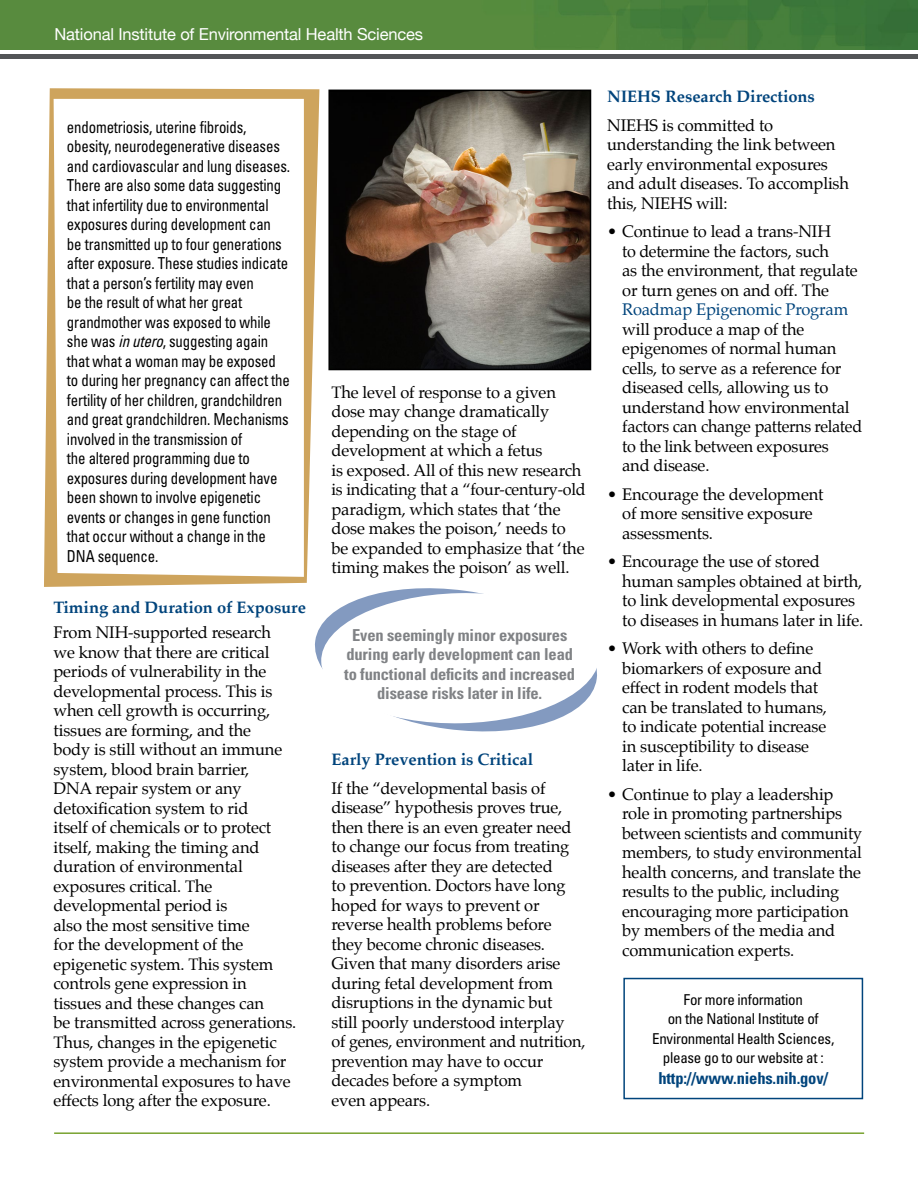
<style>
.page{position:relative;width:918px;height:1188px;background:#fff}
.page>*{position:absolute;margin:0;border:0;box-sizing:border-box;transform-origin:0 0}
.Subhead{font:16.5px/19.5px "Palatino";letter-spacing:-.01em;color:#000}
.Subhead-2{font:condensed 16.5px/19.5px "Univers";letter-spacing:-.01em;color:#000;scale:.9 1}
.Subhead-3{font:700 condensed 16.5px/19.5px "Univers";letter-spacing:-.01em;color:#808285;text-align:center}
.Subhead-4{font:700 16.5px/25.5px "Palatino";letter-spacing:-.005em;color:#00447c}
.t1{font:16.5px "Helvetica Neue";letter-spacing:-.01em;color:#fff}
.t2{font:700 condensed 16.5px "Univers";letter-spacing:-.01em;color:#00447c}
.t3{font:condensed 15px/19.5px "Univers";letter-spacing:-.02em;color:#000;text-align:center}
.s1{font-style:italic}
.s2{font-weight:400;color:#000}
.s3{color:#00447c}
</style>
<div class="page">
<svg style="left:315px;top:588px;width:223px;height:144px"></svg>
<svg style="left:320px;top:591px;width:277px;height:134px"></svg>
<svg style="left:44px;top:88px;width:275px;height:499px;fill:#cea45d"></svg>
<svg style="left:54px;top:99px;width:250px;height:478px"></svg>
<div style="left:623px;top:978px;width:240px;height:121px;border:2px solid #00447c"></div>
<img style="left:331px;top:93px;width:257px;height:274px">
<div style="left:328px;top:90px;width:263px;height:280px;border:2px solid #000"></div>
<img style="left:0;top:0;width:918px;height:50px">
<hr style="left:0;top:55px;width:918px;height:4px;background:#535557">
<hr style="left:54px;top:1132px;width:810px;height:2px;background:#78a22f">
<p class="t1" style="left:55px;top:22px;width:370px">National Institute of Environmental Health Sciences</p>
<p class="Subhead-2" style="left:67px;top:117px;width:249px">endometriosis, uterine fibroids, obesity, neurodegenerative diseases and cardiovascular and lung diseases.<br>There are also some data suggesting that infertility due to environmental exposures during development can<br>be transmitted up to four generations after exposure. These studies indicate that a person’s fertility may even<br>be the result of what her great grandmother was exposed to while she was <span class="s1">inutero</span>, suggesting again that what a woman may be exposed to during her pregnancy can affect the fertility of her children, grandchildren and great grandchildren. Mechanisms involved in the transmission of<br>the altered programming due to exposures during development have been shown to involve epigenetic events or changes in gene function that occur without a change in the DNA sequence.</p>
<p class="Subhead-4" style="left:53px;top:594px;width:254px">Timing and Duration of Exposure<br><span class="s2">From NIH-supported research</span></p>
<p class="Subhead" style="left:53px;top:642px;width:244px">we know that there are critical periods of vulnerability in the developmental process. This is when cell growth is occurring, tissues are forming, and the<br>body is still without an immune system, blood brain barrier,<br>DNA repair system or any detoxification system to rid<br>itself of chemicals or to protect itself, making the timing and duration of environmental exposures critical. The developmental period is<br>also the most sensitive time<br>for the development of the epigenetic system. This system controls gene expression in tissues and these changes can<br>be transmitted across generations.<br>Thus, changes in the epigenetic system provide a mechanism for environmental exposures to have effects long after the exposure.</p>
<p class="Subhead" style="left:332px;top:383px;width:256px">The level of response to a given dose may change dramatically depending on the stage of development at which a fetus<br>is exposed. All of this new research is indicating that a “four-century-old paradigm, which states that ‘the dose makes the poison,’ needs to be expanded to emphasize that ‘the timing makes the poison’ as well.</p>
<p class="Subhead-3" style="left:344px;top:625px;width:232px">Even seemingly minor exposures during early development can lead to functional deficits and increased disease risks later in life.</p>
<p class="Subhead-4" style="left:331px;top:747px;width:203px">Early Prevention is Critical</p>
<p class="Subhead" style="left:331px;top:778px;width:255px">If the “developmental basis of disease” hypothesis proves true, then there is an even greater need to change our focus from treating diseases after they are detected<br>to prevention. Doctors have long hoped for ways to prevent or reverse health problems before they become chronic diseases.<br>Given that many disorders arise during fetal development from disruptions in the dynamic but<br>still poorly understood interplay<br>of genes, environment and nutrition, prevention may have to occur decades before a symptom<br>even appears.</p>
<p class="Subhead-4" style="left:607px;top:84px;width:209px">NIEHS Research Directions</p>
<p class="Subhead" style="left:607px;top:115px;width:243px">NIEHS is committed to understanding the link between early environmental exposures and adult diseases. To accomplish this, NIEHS will:</p>
<p class="Subhead" style="left:622px;top:222px;width:242px;text-indent:-15px">• Continue to lead a trans-NIH<br>to determine the factors, such<br>as the environment, that regulate or turn genes on and off. The<br><span class="s3">Roadmap Epigenomic Program </span>will produce a map of the epigenomes of normal human cells, to serve as a reference for diseased cells, allowing us to understand how environmental factors can change patterns related to the link between exposures<br>and disease.</p>
<p class="Subhead" style="left:622px;top:484px;width:203px;text-indent:-15px">• Encourage the development of more sensitive exposure assessments.</p>
<p class="Subhead" style="left:622px;top:552px;width:243px;text-indent:-15px">• Encourage the use of stored human samples obtained at birth, to link developmental exposures to diseases in humans later in life.</p>
<p class="Subhead" style="left:622px;top:639px;width:206px;text-indent:-15px">• Work with others to define biomarkers of exposure and effect in rodent models that can be translated to humans, to indicate potential increase in susceptibility to disease later in life.</p>
<p class="Subhead" style="left:622px;top:784px;width:241px;text-indent:-15px">• Continue to play a leadership role in promoting partnerships between scientists and community members, to study environmental health concerns, and translate the results to the public, including encouraging more participation by members of the media and communication experts.</p>
<p class="t3" style="left:652px;top:989px;width:184px">For more information<br>on the National Institute of<br>Environmental Health Sciences, please go to our website at :</p>
<p class="t2" style="left:658px;top:1068px;width:171px">http://www.niehs.nih.gov/</p>
</div>
